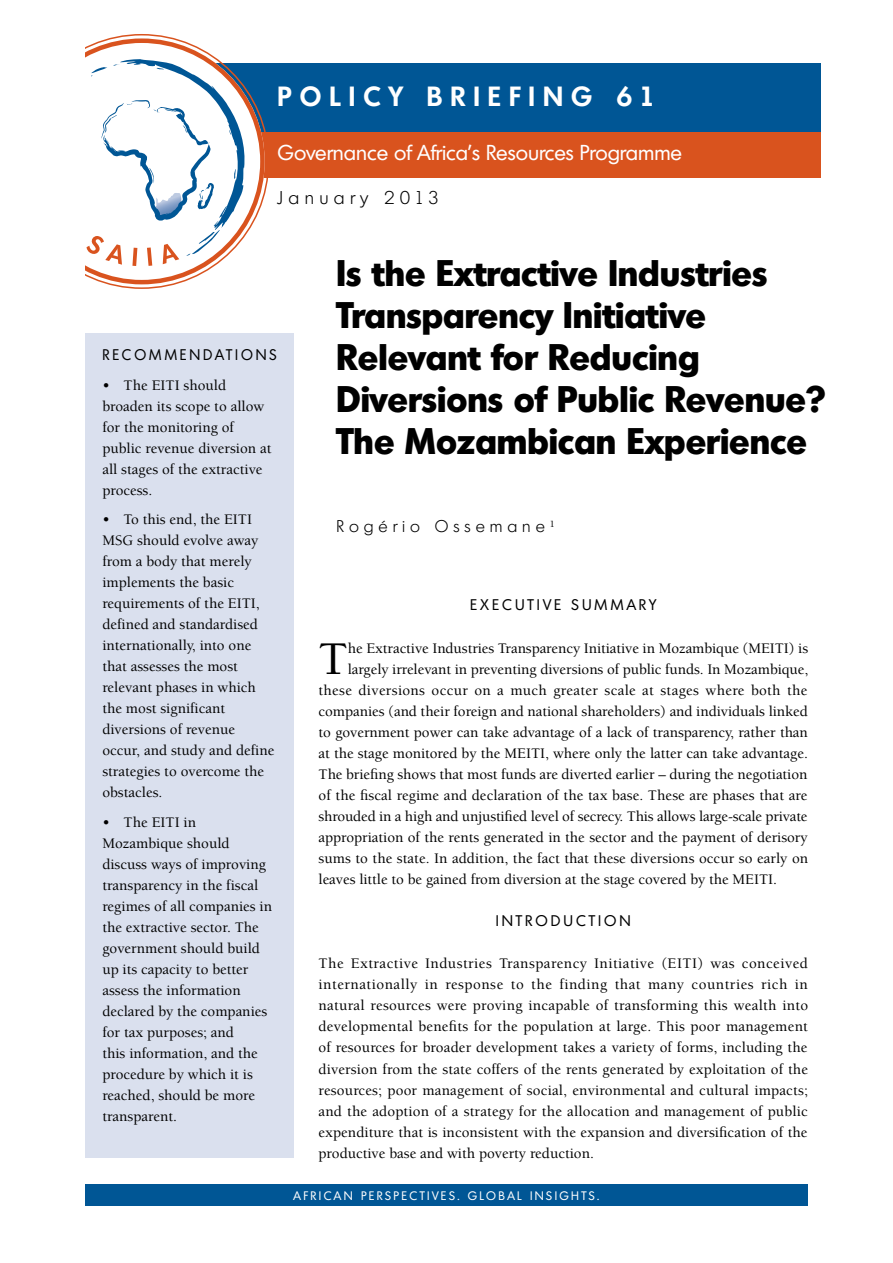
<style>
.page{position:relative;width:893px;height:1263px;background:#fff}
.page>*{position:absolute;margin:0;border:0;box-sizing:border-box;transform-origin:0 0}
.t1{font:500 48.15px "Berkeley Std";color:#000}
.t2{font:700 36px/42px "Montreal";color:#000}
.t3{font:600 27px "Montreal";letter-spacing:.3em;color:#fff}
.t4{font:21px "Montreal";color:#fff}
.t5{font:300 18px "Montreal";letter-spacing:.3em;color:#000}
.t6{font:300 16.5px "Montreal";letter-spacing:.3em;color:#000}
.t7{font:500 15px/21px "Berkeley Std";color:#000}
.t8{font:500 15px "Berkeley Std";letter-spacing:.02em;color:#000}
.t9{font:15px "Montreal";letter-spacing:.2em;color:#000}
.t10{font:15px "Montreal";letter-spacing:.2em;color:#000;scale:.96 1}
.t11{font:12px "Montreal";letter-spacing:.2em;color:#fff}
</style>
<div class="page">
<div style="left:108px;top:63px;width:713px;height:72px;background:#005695"></div>
<div style="left:108px;top:132px;width:713px;height:45px;background:#d9531e"></div>
<div style="left:85px;top:333px;width:208px;height:825px;background:#dae0ee"></div>
<svg style="left:107px;top:34px;width:162px;height:255px"></svg>
<div style="left:85px;top:1184px;width:723px;height:21px;background:#005695"></div>
<svg style="left:85px;top:38px;width:180px;height:246px"></svg>
<h3 class="t3" style="left:278px;top:79px;width:379px">POLICY BRIEFING 61</h3>
<h3 class="t4" style="left:278px;top:140px;width:406px">Governance of Africa’s Resources Programme</h3>
<p class="t5" style="left:278px;top:187px;width:163px">January 2013</p>
<p class="t10" style="left:102px;top:346px;width:183px">r ecomm endations</p>
<p class="t7" style="left:102px;top:375px;width:171px">• The EITI should broaden its scope to allow for the monitoring of public revenue diversion at all stages of the extractive process.</p>
<p class="t7" style="left:102px;top:509px;width:173px">• To this end, the EITI<br>MSG should evolve away from a body that merely implements the basic requirements of the EITI, defined and standardised internationally, into one that assesses the most relevant phases in which the most significant diversions of revenue occur, and study and define strategies to overcome the obstacles.</p>
<p class="t7" style="left:102px;top:812px;width:171px">• The EITI in<br>Mozambique should discuss ways of improving transparency in the fiscal regimes of all companies in the extractive sector. The government should build up its capacity to better assess the information declared by the companies for tax purposes; and<br>this information, and the procedure by which it is reached, should be more transparent.</p>
<h2 class="t2" style="left:337px;top:251px;width:490px">Is the Extractive Industries<br>Transparency Initiative<br>Relevant for Reducing<br>Diversions of Public Revenue?<br>The Mozambican Experience</h2>
<p class="t6" style="left:337px;top:517px;width:220px">Rogério Ossemane <sup>1</sup></p>
<p class="t9" style="left:470px;top:596px;width:67px">EXEC UTIVE</p>
<p class="t9" style="left:571px;top:596px;width:86px">SUMMARY</p>
<h1 class="t1" style="left:319px;top:633px;width:31px">T</h1>
<p class="t7" style="left:348px;top:638px;width:462px">he Extractive Industries Transparency Initiative in Mozambique (MEITI) is</p>
<p class="t7" style="left:348px;top:659px;width:462px">largely irrelevant in preventing diversions of public funds. In Mozambique,</p>
<p class="t8" style="left:319px;top:682px;width:490px">these diversions occur on a much greater scale at stages where both the</p>
<p class="t7" style="left:319px;top:701px;width:491px">companies (and their foreign and national shareholders) and individuals linked</p>
<p class="t7" style="left:319px;top:722px;width:491px">to government power can take advantage of a lack of transparency, rather than</p>
<p class="t7" style="left:319px;top:743px;width:491px">at the stage monitored by the MEITI, where only the latter can take advantage.</p>
<p class="t7" style="left:319px;top:764px;width:490px">The briefing shows that most funds are diverted earlier – during the negotiation</p>
<p class="t7" style="left:319px;top:785px;width:490px">of the fiscal regime and declaration of the tax base. These are phases that are</p>
<p class="t7" style="left:319px;top:806px;width:491px">shrouded in a high and unjustified level of secrecy. This allows large-scale private</p>
<p class="t7" style="left:319px;top:827px;width:491px">appropriation of the rents generated in the sector and the payment of derisory</p>
<p class="t7" style="left:319px;top:848px;width:491px">sums to the state. In addition, the fact that these diversions occur so early on</p>
<p class="t7" style="left:319px;top:869px;width:460px">leaves little to be gained from diversion at the stage covered by the MEITI.</p>
<p class="t9" style="left:496px;top:912px;width:10px">INT</p>
<p class="t9" style="left:525px;top:912px;width:63px">RODUCTION</p>
<p class="t7" style="left:319px;top:953px;width:491px;text-align:justify">The Extractive Industries Transparency Initiative (EITI) was conceived internationally in response to the finding that many countries rich in natural resources were proving incapable of transforming this wealth into developmental benefits for the population at large. This poor management of resources for broader development takes a variety of forms, including the diversion from the state coffers of the rents generated by exploitation of the resources; poor management of social, environmental and cultural impacts; and the adoption of a strategy for the allocation and management of public expenditure that is inconsistent with the expansion and diversification of the productive base and with poverty reduction.</p>
<p class="t11" style="left:294px;top:1188px;width:307px">Afr ican per spectives. Global insig hts.</p>
</div>
